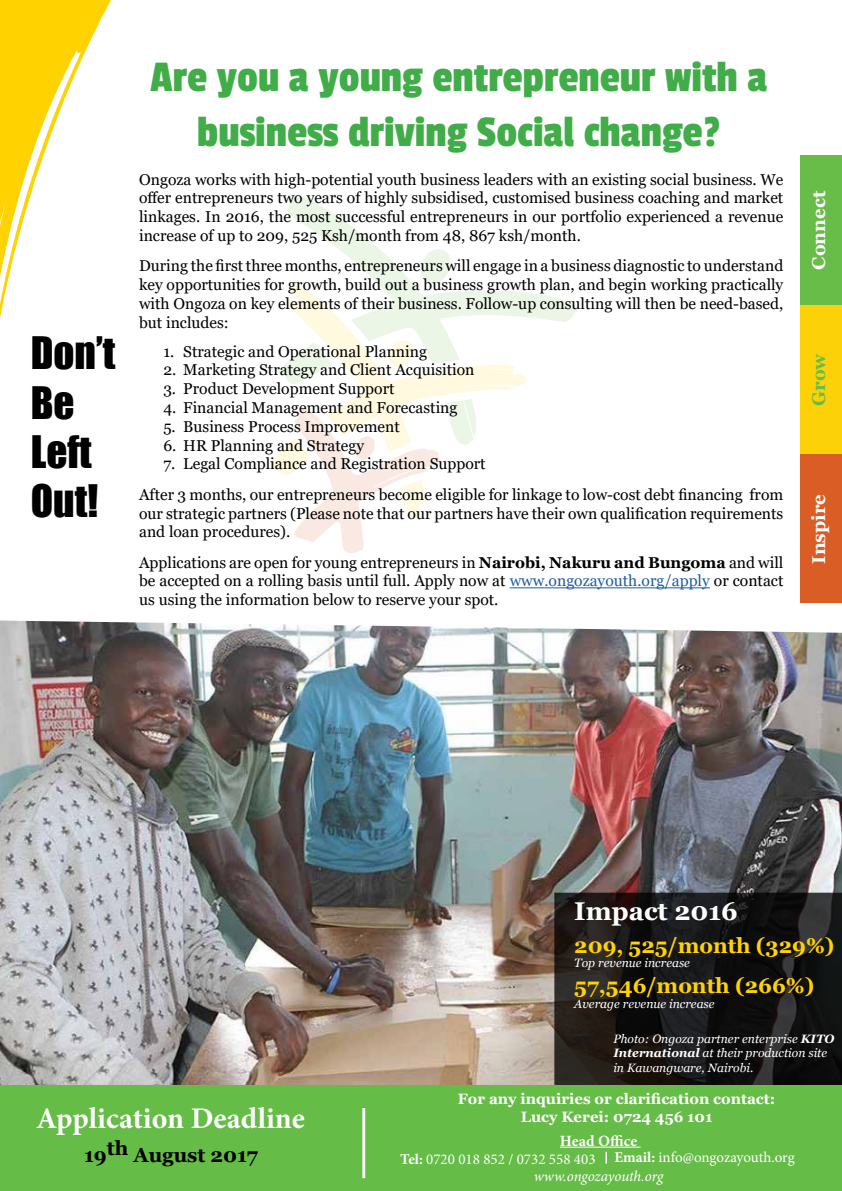
<style>
.page{position:relative;width:842px;height:1191px;background:#fff}
.page>*{position:absolute;margin:0;border:0;box-sizing:border-box;transform-origin:0 0}
.t1{font:45.6px/54.8px "Passion One";color:#41ad49;text-align:center}
.t2{font:41.1px "Impact";color:#000}
.t3{font:700 30px "Minion Pro";color:#fff}
.t4{font:700 25.7px "Georgia";color:#fff}
.t5{font:700 21.4px "Georgia";color:#ffd200}
.t6{font:700 20px "Georgia";color:#000}
.t7{font:700 18.5px "Georgia";color:#fff}
.t8{font:700 18.5px "Georgia";color:#68bc48}
.t9{font:15.7px/18.8px "Georgia";color:#000;text-align:justify}
.t10{font:700 15.7px "Minion Pro";color:#fff}
.t11{font:700 15px "Georgia";color:#fff}
.t12{font:15px "Minion Pro";color:#fff}
.t13{font:italic 15px "Minion Pro";letter-spacing:-.01em;color:#fff}
.t14{font:italic 12.1px/14.5px "Georgia";color:#fff}
.s1{font-weight:700}
.s2{color:#215e9e}
</style>
<div class="page">
<svg style="left:0;top:0;width:111px;height:318px"></svg>
<svg style="left:344px;top:364px;width:183px;height:29px;fill:#fef9df"></svg>
<svg style="left:279px;top:364px;width:53px;height:20px"></svg>
<svg style="left:286px;top:196px;width:291px;height:168px"></svg>
<svg style="left:271px;top:393px;width:205px;height:160px"></svg>
<div style="left:801px;top:453px;width:41px;height:149px;background:#da5d26"></div>
<div style="left:801px;top:304px;width:41px;height:149px;background:#fdd108"></div>
<div style="left:801px;top:156px;width:41px;height:149px;background:#68bc48"></div>
<img style="left:0;top:620px;width:842px;height:465px">
<svg style="left:554px;top:892px;width:288px;height:193px;background:#191716"></svg>
<hr style="left:510px;top:587px;width:200px;height:1px;background:#215e9e">
<div style="left:0;top:1085px;width:842px;height:105px;background:#65bc46"></div>
<hr style="left:362px;top:1108px;width:3px;height:70px;background:#fff">
<svg style="left:605px;top:1151px;width:2px;height:12px"></svg>
<hr style="left:560px;top:1146px;width:81px;height:1px;background:#fff">
<p class="t2" style="left:31px;top:321px;width:86px">Don’t</p>
<p class="t2" style="left:31px;top:370px;width:45px">Be</p>
<p class="t2" style="left:31px;top:420px;width:63px">Left</p>
<p class="t2" style="left:31px;top:469px;width:69px">Out!</p>
<p class="t1" style="left:150px;top:49px;width:619px">Are you a young entrepreneur with a business driving Social change?</p>
<p class="t9" style="left:139px;top:170px;width:646px">Ongoza works with high-potential youth business leaders with an existing social business. We offer entrepreneurs two years of highly subsidised, customised business coaching and market linkages. In 2016, the most successful entrepreneurs in our portfolio experienced a revenue increase of up to 209, 525 Ksh/month from 48, 867 ksh/month.</p>
<p class="t9" style="left:139px;top:257px;width:646px">During the first three months, entrepreneurs will engage in a business diagnostic to understand key opportunities for growth, build out a business growth plan, and begin working practically with Ongoza on key elements of their business. Follow-up consulting will then be need-based, but includes:</p>
<p class="t9" style="left:163px;top:342px;width:265px">1. Strategic and Operational Planning</p>
<p class="t9" style="left:163px;top:361px;width:313px">2. Marketing Strategy and Client Acquisition</p>
<p class="t9" style="left:163px;top:380px;width:233px">3. Product Development Support</p>
<p class="t9" style="left:163px;top:398px;width:296px">4. Financial Management and Forecasting</p>
<p class="t9" style="left:163px;top:417px;width:238px">5. Business Process Improvement</p>
<p class="t9" style="left:163px;top:436px;width:202px">6. HR Planning and Strategy</p>
<p class="t9" style="left:163px;top:455px;width:324px">7. Legal Compliance and Registration Support</p>
<p class="t9" style="left:139px;top:485px;width:646px">After 3 months, our entrepreneurs become eligible for linkage to low-cost debt financing from our strategic partners (Please note that our partners have their own qualification requirements and loan procedures).</p>
<p class="t9" style="left:139px;top:553px;width:646px">Applications are open for young entrepreneurs in <span class="s1">Nairobi, Nakuru and Bungoma</span> and will be accepted on a rolling basis until full. Apply now at <span class="s2">www.ongozayouth.org/apply</span> or contact us using the information below to reserve your spot.</p>
<p class="t7" style="left:807px;top:269px;width:80px;rotate:-90deg">Connect</p>
<p class="t8" style="left:807px;top:406px;width:54px;rotate:-90deg">Grow</p>
<p class="t7" style="left:807px;top:563px;width:71px;rotate:-90deg">Inspire</p>
<p class="t4" style="left:574px;top:894px;width:165px">Impact 2016</p>
<p class="t5" style="left:574px;top:931px;width:262px">209, 525/month (329%)</p>
<p class="t14" style="left:574px;top:956px;width:117px">Top revenue increase</p>
<p class="t5" style="left:574px;top:971px;width:241px">57,546/month (266%)</p>
<p class="t14" style="left:574px;top:996px;width:142px">Average revenue increase</p>
<p class="t14" style="left:613px;top:1031px;width:222px">Photo: Ongoza partner enterprise <span class="s1">KITO<br>International</span> at their production site in Kawangware, Nairobi.</p>
<p class="t3" style="left:36px;top:1097px;width:270px">Application Deadline</p>
<p class="t6" style="left:84px;top:1141px;width:175px">19th August 2017</p>
<p class="t11" style="left:458px;top:1088px;width:319px">For any inquiries or clarification contact:</p>
<p class="t11" style="left:521px;top:1106px;width:193px">Lucy Kerei: 0724 456 101</p>
<p class="t10" style="left:560px;top:1129px;width:79px">Head Office</p>
<p class="t12" style="left:400px;top:1149px;width:197px"><span class="s1">Tel:</span> 0720 018 852 / 0732 558 403</p>
<p class="t12" style="left:614px;top:1147px;width:182px"><span class="s1">Email:</span> info@ongozayouth.org</p>
<p class="t13" style="left:534px;top:1166px;width:131px">www.ongozayouth.org</p>
</div>
